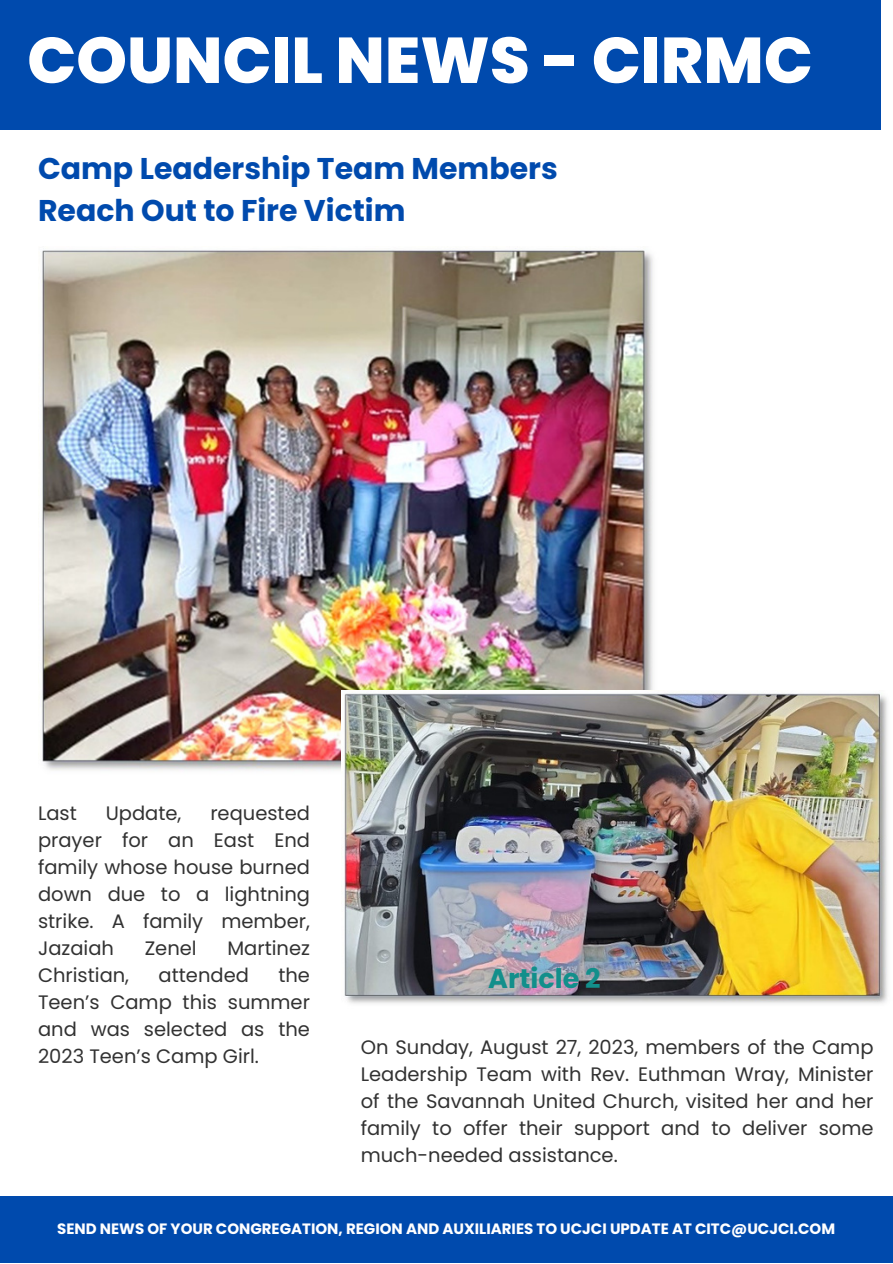
<style>
.page{position:relative;width:893px;height:1264px;background:#fff}
.page>*{position:absolute;margin:0;border:0;box-sizing:border-box;transform-origin:0 0}
.t1{font:800 64.65px "Poppins";color:#fff}
.t2{font:700 30px/41.5px "Poppins";color:#004aad}
.t3{font:700 27px "Poppins";color:#128f8b}
.t4{font:19.5px/27px "Poppins";color:#323232;text-align:justify}
.t5{font:700 15px "Poppins";color:#fff}
</style>
<div class="page">
<div style="left:0;top:1196px;width:892px;height:66px;background:#004aad"></div>
<div style="left:0;top:0;width:880px;height:130px;background:#004aad"></div>
<img style="left:42px;top:250px;width:611px;height:521px">
<img style="left:341px;top:690px;width:547px;height:314px">
<p class="t1" style="left:27px;top:15px;width:787px">COUNCIL NEWS - CIRMC</p>
<p class="t2" style="left:38px;top:148px;width:521px">Camp Leadership Team Members<br>Reach Out to Fire Victim</p>
<p class="t4" style="left:38px;top:800px;width:273px;text-indent:172px">requested prayer for an East End family whose house burned down due to a lightning strike. A family member, Jazaiah</p>
<p class="t4" style="left:38px;top:800px;width:40px">Last</p>
<p class="t4" style="left:106px;top:800px;width:77px">Update,</p>
<p class="t4" style="left:145px;top:934px;width:53px">Zenel</p>
<p class="t4" style="left:227px;top:934px;width:84px">Martinez</p>
<p class="t4" style="left:38px;top:961px;width:273px;text-indent:240px">the Teen’s Camp this summer and was selected as the 2023 Teen’s Camp Girl.</p>
<p class="t3" style="left:488px;top:959px;width:114px">Article 2</p>
<p class="t4" style="left:38px;top:961px;width:93px">Christian,</p>
<p class="t4" style="left:158px;top:961px;width:92px">attended</p>
<p class="t4" style="left:360px;top:1034px;width:514px">On Sunday, August 27, 2023, members of the Camp Leadership Team with Rev. Euthman Wray, Minister of the Savannah United Church, visited her and her family to offer their support and to deliver some much-needed assistance.</p>
<p class="t5" style="left:57px;top:1217px;width:779px">SEND NEWS OF YOUR CONGREGATION, REGION AND AUXILIARIES TO UCJCI UPDATE AT CITC@UCJCI.COM</p>
</div>
